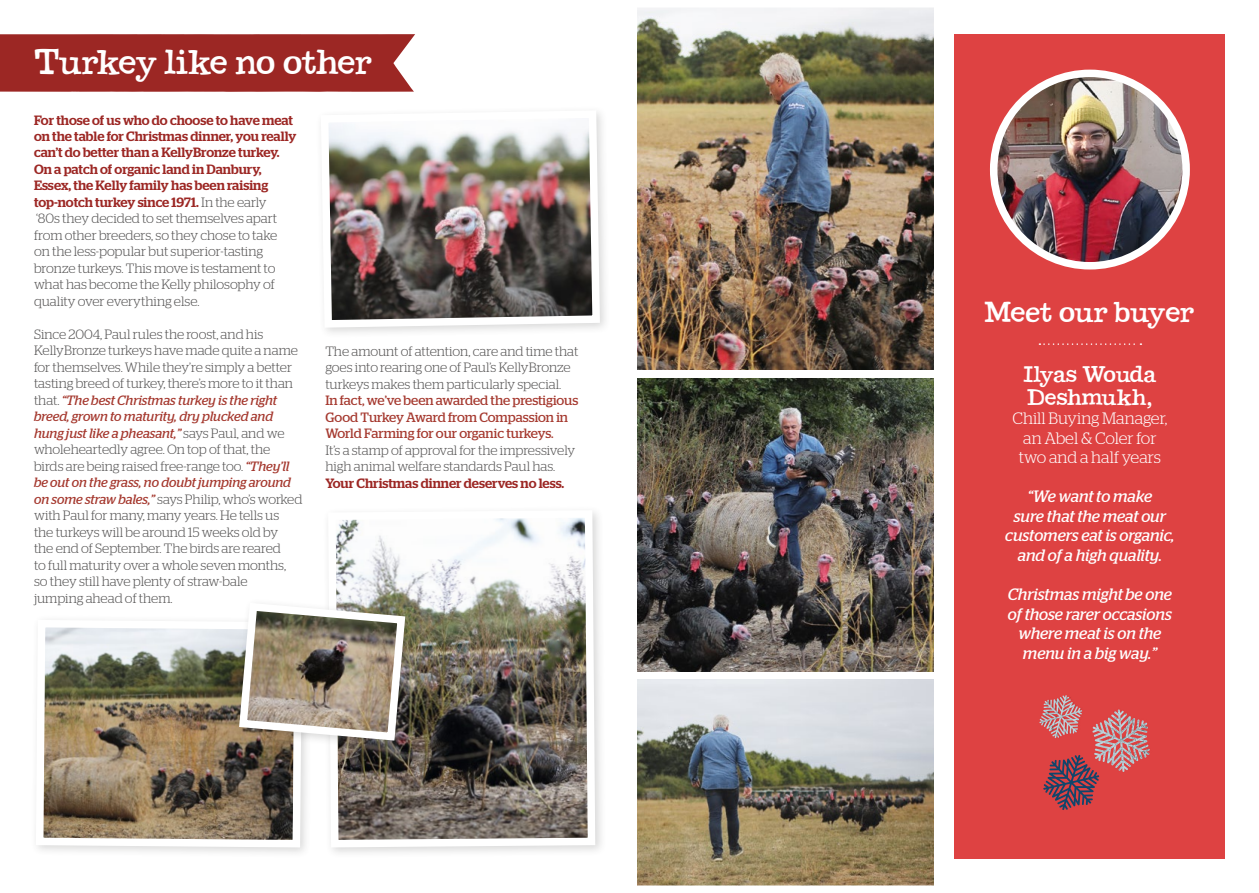
<style>
.page{position:relative;width:1259px;height:893px;background:#fff}
.page>*{position:absolute;margin:0;border:0;box-sizing:border-box;transform-origin:0 0}
.t1{font:34.5px "Applesand Carrots";letter-spacing:-.015em;color:#fff}
.t2{font:28.8px "Applesand Carrots";color:#fff}
.t3{font:22.5px/22.5px "Applesand Carrots";color:#fff}
.t4{font:italic 16.5px/19.5px "Stag";letter-spacing:-.005em;color:#fff;text-align:center}
.t5{font:300 16.5px/19.5px "Stag";color:#fff;text-align:center}
.t6{font:300 13.5px/16.5px "Stag";color:#555454}
.t7{font:13.5px/16.5px "Stag";letter-spacing:-.005em;color:#a5392f}
.t8{font:500 13.5px "Stag";color:#9c2724}
.s1{font-weight:500;color:#9c2724}
.s2{font-weight:400;font-style:italic;color:#a5392f}
</style>
<div class="page">
<img style="left:326px;top:112px;width:278px;height:219px">
<img style="left:638px;top:9px;width:295px;height:361px">
<img style="left:638px;top:680px;width:295px;height:204px">
<img style="left:333px;top:513px;width:266px;height:338px">
<div style="left:955px;top:34px;width:270px;height:825px;background:#de4242"></div>
<div style="left:0;top:34px;width:415px;height:58px;background:#9c2724"></div>
<img style="left:993px;top:73px;width:193px;height:193px;border-radius:96px">
<div style="left:990px;top:70px;width:200px;height:199px;border:8px solid #fff;border-radius:50%"></div>
<svg style="left:1039px;top:343px;width:102px;height:2px"></svg>
<img style="left:39px;top:627px;width:266px;height:224px">
<div style="left:234px;top:598px;width:182px;height:153px;background:#3c3c3b;opacity:.2"></div>
<img style="left:235px;top:599px;width:174px;height:146px">
<img style="left:638px;top:378px;width:295px;height:293px">
<svg style="left:1039px;top:695px;width:110px;height:115px"></svg>
<h1 class="t1" style="left:34px;top:39px;width:339px">Turkey like no other</h1>
<p class="t6" style="left:34px;top:111px;width:264px"><span class="s1">For those of us who do choose to have meat on the table for Christmas dinner, you really can’t do better than a KellyBronze turkey.<br>On a patch of organic land in Danbury, Essex, the Kelly family has been raising top-notch turkey since 1971.</span> In the early<br>‘80s they decided to set themselves apart from other breeders, so they chose to take on the less-popular but superior-tasting bronze turkeys. This move is testament to what has become the Kelly philosophy of quality over everything else.</p>
<p class="t6" style="left:34px;top:326px;width:270px">Since 2004, Paul rules the roost, and his KellyBronze turkeys have made quite a name for themselves. While they’re simply a better tasting breed of turkey, there’s more to it than that. <span class="s2">“The best Christmas turkey is the right breed, grown to maturity, dry plucked and hung just like a pheasant,”</span> says Paul, and we wholeheartedly agree. On top of that, the birds are being raised free-range too. <span class="s2">“They’ll be out on the grass, no doubt jumping around on some straw bales,”</span> says Philip, who’s worked with Paul for many, many years. He tells us<br>the turkeys will be around 15 weeks old by<br>the end of September. The birds are reared<br>to full maturity over a whole seven months, so they still have plenty of straw-bale<br>jumping ahead of them.</p>
<p class="t6" style="left:325px;top:342px;width:254px">The amount of attention, care and time that goes into rearing one of Paul’s KellyBronze turkeys makes them particularly special.</p>
<p class="t7" style="left:325px;top:392px;width:254px">In fact, we’ve been awarded the prestigious<br>Good Turkey Award from Compassion in<br>World Farming for our organic turkeys.</p>
<p class="t6" style="left:325px;top:441px;width:251px">It’s a stamp of approval for the impressively high animal welfare standards Paul has.</p>
<p class="t8" style="left:325px;top:475px;width:240px">Your Christmas dinner deserves no less.</p>
<h2 class="t2" style="left:984px;top:293px;width:211px">Meet our buyer</h2>
<h3 class="t3" style="left:1023px;top:363px;width:134px">Ilyas Wouda<br>Deshmukh,</h3>
<p class="t5" style="left:1012px;top:409px;width:156px">Chill Buying Manager, an Abel &amp; Coler for two and a half years</p>
<p class="t4" style="left:1005px;top:487px;width:171px">“We want to make<br>sure that the meat our customers eat is organic, and of a high quality.</p>
<p class="t4" style="left:1007px;top:584px;width:166px">Christmas might be one of those rarer occasions where meat is on the menu in a big way.”</p>
</div>
